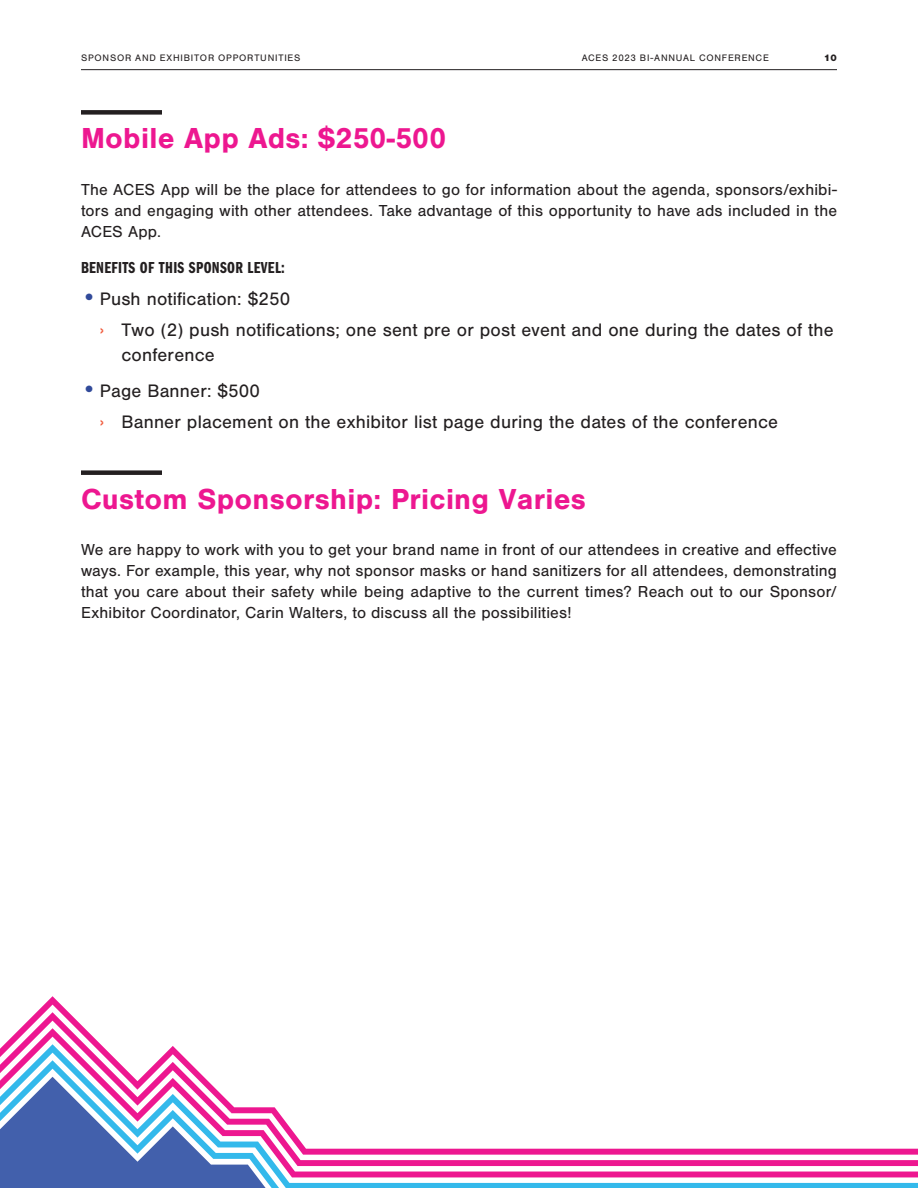
<style>
.page{position:relative;width:918px;height:1188px;background:#fff}
.page>*{position:absolute;margin:0;border:0;box-sizing:border-box;transform-origin:0 0}
.Main_Heading{font:700 30px "Nimbus San";letter-spacing:.01em;color:#ed1790}
.t1{font:18.75px/25.5px "Nimbus San";letter-spacing:.01em;color:#231f20}
.Main-Body{font:16.5px/21px "Nimbus San";letter-spacing:.01em;color:#231f20;text-align:justify}
.News_Heading{font:16.5px "Franklin Gothic URW Com Dem";letter-spacing:.02em;color:#231f20}
.Page_Lable-Title{font:9.75px "Nimbus San";letter-spacing:.08em;color:#231f20}
.Page_Lable{font:9.75px "Nimbus San";letter-spacing:.08em;color:#231f20}
.Page_Number{font:900 9.75px "Nimbus San";color:#231f20}
.s1{font-size:24px;color:#314a9a}
.s2{color:#f0593a}
</style>
<div class="page">
<hr style="left:81px;top:69px;width:756px;height:1px;background:#231f20">
<div style="left:81px;top:110px;width:81px;height:5px;background:#231f20"></div>
<div style="left:81px;top:470px;width:81px;height:5px;background:#231f20"></div>
<svg style="left:5px;top:1028px;width:96px;height:16px"></svg>
<svg style="left:0;top:1044px;width:918px;height:144px"></svg>
<svg style="left:0;top:1060px;width:279px;height:128px"></svg>
<p class="Page_Lable-Title" style="left:81px;top:52px;width:221px">SPONSOR AND EXHIBITOR OPPORTUNITIES</p>
<p class="Page_Lable" style="left:582px;top:52px;width:189px">ACES 2023 BI-ANNUAL CONFERENCE</p>
<p class="Page_Number" style="left:824px;top:52px;width:15px">10</p>
<p class="Main_Heading" style="left:81px;top:122px;width:367px">Mobile App Ads: $250-500</p>
<p class="Main-Body" style="left:81px;top:179px;width:758px">The ACES App will be the place for attendees to go for information about the agenda, sponsors/exhibi&shy;tors and engaging with other attendees. Take advantage of this opportunity to have ads included in the ACES App.</p>
<p class="News_Heading" style="left:81px;top:256px;width:205px">BENEFITS OF THIS SPONSOR LEVEL:</p>
<p class="t1" style="left:81px;top:287px;width:211px"><span class="s1">•</span>Push notification: $250</p>
<p class="t1" style="left:122px;top:317px;width:714px;text-indent:-22px"><span class="s2">›</span> Two (2) push notifications; one sent pre or post event and one during the dates of the conference</p>
<p class="t1" style="left:81px;top:379px;width:181px"><span class="s1">•</span>Page Banner: $500</p>
<p class="t1" style="left:100px;top:409px;width:680px"><span class="s2">›</span> Banner placement on the exhibitor list page during the dates of the conference</p>
<p class="Main_Heading" style="left:81px;top:482px;width:507px">Custom Sponsorship: Pricing Varies</p>
<p class="Main-Body" style="left:81px;top:540px;width:758px">We are happy to work with you to get your brand name in front of our attendees in creative and effective ways. For example, this year, why not sponsor masks or hand sanitizers for all attendees, demonstrating that you care about their safety while being adaptive to the current times? Reach out to our Sponsor/ Exhibitor Coordinator, Carin Walters, to discuss all the possibilities!</p>
</div>
